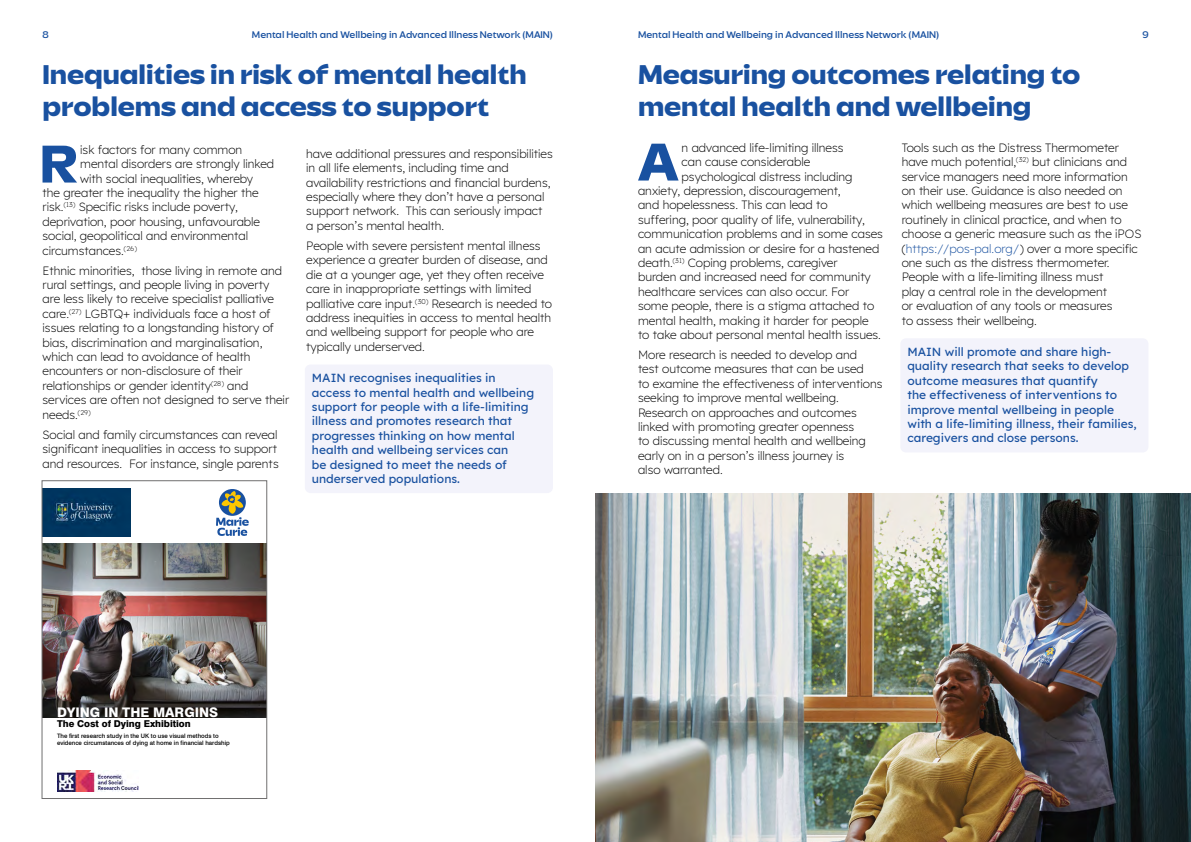
<style>
.page{position:relative;width:1191px;height:842px;background:#fff}
.page>*{position:absolute;margin:0;border:0;box-sizing:border-box;transform-origin:0 0}
.t1{font:800 expanded 54.8px "Savior Sans";color:#1951a0}
.t2{font:800 expanded 28px/32px "Savior Sans";color:#1951a0}
.t3{font:800 13.2px "Swiss 721 BT";color:#fff}
.t4{font:300 12px/14.4px "Lexend";color:#000}
.t5{font:500 12px/14.4px "Lexend";color:#1951a0}
.t6{font:expanded 10px "Savior Sans";color:#1951a0}
.t7{font:800 9.4px "Swiss 721 BT";color:#000}
.t8{font:500 6px/6.8px "Swiss 721 BT";color:#000}
.s1{color:#1951a0}
</style>
<div class="page">
<div style="left:305px;top:364px;width:248px;height:129px;background:#f3f3fb;border-radius:6px"></div>
<div style="left:900px;top:338px;width:248px;height:114px;background:#f3f3fb;border-radius:6px"></div>
<img style="left:595px;top:493px;width:596px;height:349px">
<img style="left:44px;top:544px;width:221px;height:173px">
<img style="left:44px;top:488px;width:87px;height:48px">
<svg style="left:219px;top:489px;width:27px;height:27px"></svg>
<svg style="left:216px;top:491px;width:33px;height:45px"></svg>
<img style="left:57px;top:770px;width:81px;height:21px">
<div style="left:42px;top:481px;width:225px;height:317px;border:1px solid #706f6f"></div>
<p class="t6" style="left:43px;top:28px;width:8px">8</p>
<p class="t6" style="left:252px;top:28px;width:302px">Mental Health and Wellbeing in Advanced Illness Network (MAIN)</p>
<p class="t6" style="left:638px;top:28px;width:302px">Mental Health and Wellbeing in Advanced Illness Network (MAIN)</p>
<p class="t6" style="left:1142px;top:28px;width:8px">9</p>
<h2 class="t2" style="left:43px;top:58px;width:485px">Inequalities in risk of mental health problems and access to support</h2>
<h1 class="t1" style="left:40px;top:130px;width:39px">R</h1>
<p class="t4" style="left:80px;top:142px;width:164px">isk factors for many common</p>
<p class="t4" style="left:80px;top:156px;width:195px">mental disorders are strongly linked</p>
<p class="t4" style="left:80px;top:170px;width:174px">with social inequalities, whereby</p>
<p class="t4" style="left:43px;top:185px;width:217px">the greater the inequality the higher the</p>
<p class="t4" style="left:43px;top:199px;width:197px">risk.<sup>(13)</sup> Specific risks include poverty,</p>
<p class="t4" style="left:43px;top:214px;width:219px">deprivation, poor housing, unfavourable</p>
<p class="t4" style="left:43px;top:228px;width:207px">social, geopolitical and environmental</p>
<p class="t4" style="left:43px;top:242px;width:96px">circumstances.<sup>(26)</sup></p>
<p class="t4" style="left:43px;top:262px;width:248px">Ethnic minorities, those living in remote and rural settings, and people living in poverty are less likely to receive specialist palliative care.<sup>(27)</sup> LGBTQ+ individuals face a host of issues relating to a longstanding history of bias, discrimination and marginalisation, which can lead to avoidance of health encounters or non-disclosure of their relationships or gender identity<sup>(28)</sup> and services are often not designed to serve their needs.<sup>(29)</sup></p>
<p class="t4" style="left:43px;top:426px;width:238px">Social and family circumstances can reveal significant inequalities in access to support and resources. For instance, single parents</p>
<p class="t4" style="left:306px;top:146px;width:248px">have additional pressures and responsibilities in all life elements, including time and availability restrictions and financial burdens, especially where they don’t have a personal support network. This can seriously impact<br>a person’s mental health.</p>
<p class="t4" style="left:306px;top:238px;width:247px">People with severe persistent mental illness experience a greater burden of disease, and die at a younger age, yet they often receive care in inappropriate settings with limited palliative care input.<sup>(30)</sup> Research is needed to address inequities in access to mental health and wellbeing support for people who are typically underserved.</p>
<p class="t5" style="left:312px;top:370px;width:224px">MAIN recognises inequalities in access to mental health and wellbeing support for people with a life-limiting illness and promotes research that progresses thinking on how mental health and wellbeing services can<br>be designed to meet the needs of underserved populations.</p>
<h2 class="t2" style="left:638px;top:58px;width:444px">Measuring outcomes relating to mental health and wellbeing</h2>
<p class="t4" style="left:901px;top:140px;width:241px">Tools such as the Distress Thermometer have much potential,<sup>(32)</sup> but clinicians and service managers need more information on their use. Guidance is also needed on which wellbeing measures are best to use routinely in clinical practice, and when to choose a generic measure such as the iPOS (<span class="s1">https://pos-pal.org/</span>) over a more specific one such as the distress thermometer.<br>People with a life-limiting illness must<br>play a central role in the development<br>or evaluation of any tools or measures<br>to assess their wellbeing.</p>
<p class="t5" style="left:907px;top:344px;width:231px">MAIN will promote and share high&shy;quality research that seeks to develop outcome measures that quantify<br>the effectiveness of interventions to improve mental wellbeing in people with a life-limiting illness, their families, caregivers and close persons.</p>
<h1 class="t1" style="left:638px;top:128px;width:43px">A</h1>
<p class="t4" style="left:681px;top:140px;width:163px">n advanced life-limiting illness</p>
<p class="t4" style="left:681px;top:154px;width:130px">can cause considerable</p>
<p class="t4" style="left:681px;top:168px;width:172px">psychological distress including</p>
<p class="t4" style="left:638px;top:183px;width:204px">anxiety, depression, discouragement,</p>
<p class="t4" style="left:638px;top:197px;width:191px">and hopelessness. This can lead to</p>
<p class="t4" style="left:638px;top:212px;width:228px">suffering, poor quality of life, vulnerability,</p>
<p class="t4" style="left:638px;top:226px;width:246px">communication problems and in some cases</p>
<p class="t4" style="left:638px;top:240px;width:243px">an acute admission or desire for a hastened</p>
<p class="t4" style="left:638px;top:255px;width:201px">death.<sup>(31)</sup> Coping problems, caregiver</p>
<p class="t4" style="left:638px;top:269px;width:234px">burden and increased need for community</p>
<p class="t4" style="left:638px;top:284px;width:213px">healthcare services can also occur. For</p>
<p class="t4" style="left:638px;top:298px;width:238px">some people, there is a stigma attached to</p>
<p class="t4" style="left:638px;top:312px;width:232px">mental health, making it harder for people</p>
<p class="t4" style="left:638px;top:327px;width:244px">to take about personal mental health issues.</p>
<p class="t4" style="left:638px;top:347px;width:246px">More research is needed to develop and<br>test outcome measures that can be used<br>to examine the effectiveness of interventions seeking to improve mental wellbeing.<br>Research on approaches and outcomes linked with promoting greater openness<br>to discussing mental health and wellbeing early on in a person’s illness journey is<br>also warranted.</p>
<p class="t3" style="left:57px;top:704px;width:163px">DYING IN THE MARGINS</p>
<p class="t7" style="left:57px;top:718px;width:135px">The Cost of Dying Exhibition</p>
<p class="t8" style="left:57px;top:733px;width:174px">The first research study in the UK to use visual methods to evidence circumstances of dying at home in financial hardship</p>
</div>
